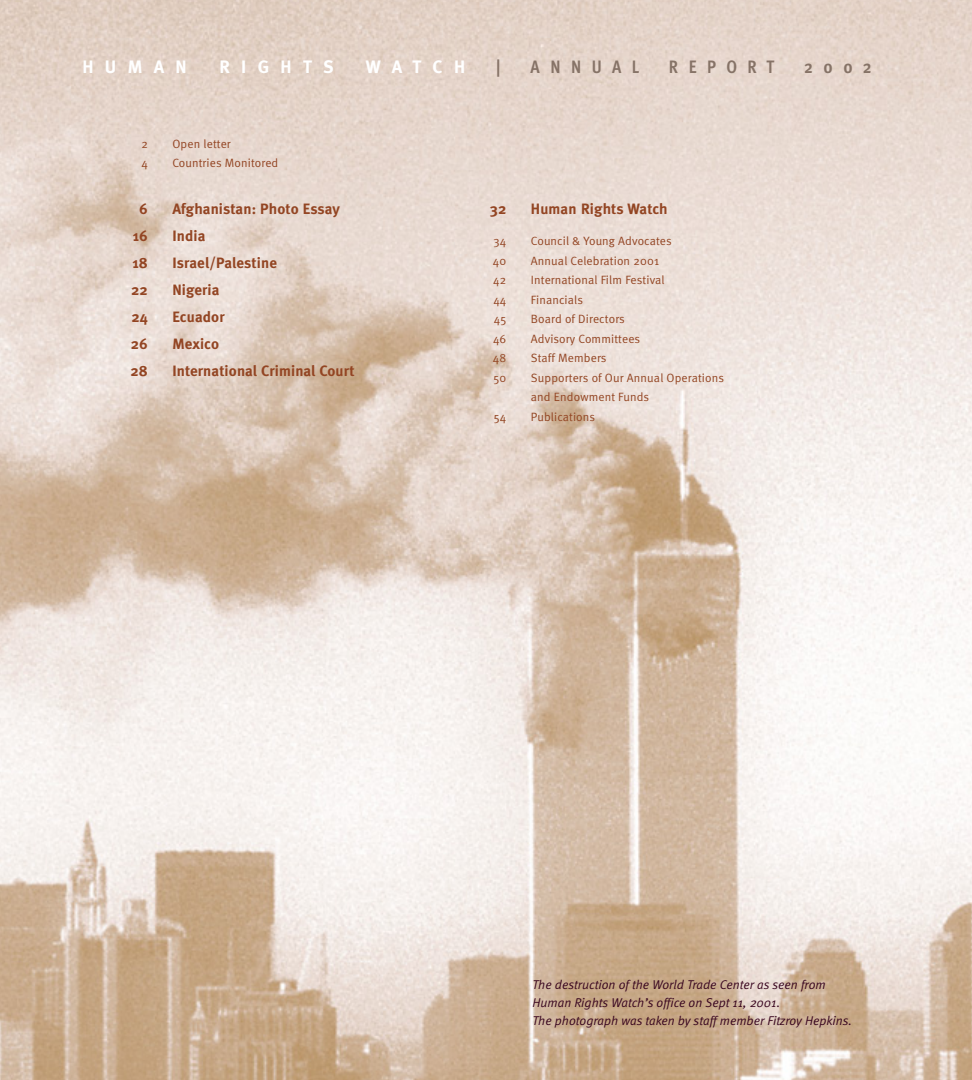
<style>
.page{position:relative;width:972px;height:1080px;background:#fff}
.page>*{position:absolute;margin:0;border:0;box-sizing:border-box;transform-origin:0 0}
.t1{font:700 18px "Meta Cond";letter-spacing:.585em;color:#867367}
.t2{font:700 18px "Meta";letter-spacing:.63em;color:#fff}
.t3{font:700 15px "Meta";letter-spacing:.01em;color:#934523}
.t4{font:italic 12.75px/18px "Meta Normal";color:#39061f}
.t5{font:12px/19.5px "Meta Normal";letter-spacing:.01em;color:#934523}
</style>
<div class="page">
<img style="left:0;top:0;width:972px;height:1080px">
<h1 class="t2" style="left:82px;top:61px;width:106px">HUMAN</h1>
<h1 class="t2" style="left:220px;top:61px;width:116px">RIGHTS</h1>
<h1 class="t2" style="left:366px;top:61px;width:101px">WATCH</h1>
<h1 class="t1" style="left:496px;top:61px;width:6px">|</h1>
<h1 class="t1" style="left:531px;top:61px;width:110px">ANNUAL</h1>
<h1 class="t1" style="left:669px;top:61px;width:107px">REPORT</h1>
<h1 class="t1" style="left:804px;top:61px;width:69px">2002</h1>
<p class="t5" style="left:141px;top:135px;width:8px">2</p>
<p class="t5" style="left:172px;top:135px;width:60px">Open letter</p>
<p class="t5" style="left:141px;top:154px;width:8px">4</p>
<p class="t5" style="left:172px;top:154px;width:107px">Countries Monitored</p>
<p class="t3" style="left:139px;top:203px;width:10px">6</p>
<p class="t3" style="left:172px;top:203px;width:169px">Afghanistan: Photo Essay</p>
<p class="t3" style="left:133px;top:230px;width:17px">16</p>
<p class="t3" style="left:172px;top:230px;width:35px">India</p>
<p class="t3" style="left:132px;top:257px;width:17px">18</p>
<p class="t3" style="left:172px;top:257px;width:106px">Israel/Palestine</p>
<p class="t3" style="left:131px;top:284px;width:18px">22</p>
<p class="t3" style="left:172px;top:284px;width:49px">Nigeria</p>
<p class="t3" style="left:131px;top:311px;width:18px">24</p>
<p class="t3" style="left:172px;top:311px;width:54px">Ecuador</p>
<p class="t3" style="left:131px;top:338px;width:19px">26</p>
<p class="t3" style="left:172px;top:338px;width:48px">Mexico</p>
<p class="t3" style="left:130px;top:365px;width:19px">28</p>
<p class="t3" style="left:172px;top:365px;width:184px">International Criminal Court</p>
<p class="t3" style="left:490px;top:203px;width:18px">32</p>
<p class="t3" style="left:531px;top:203px;width:138px">Human Rights Watch</p>
<p class="t5" style="left:494px;top:232px;width:14px">34</p>
<p class="t5" style="left:531px;top:232px;width:142px">Council &amp; Young Advocates</p>
<p class="t5" style="left:493px;top:252px;width:15px">40</p>
<p class="t5" style="left:531px;top:252px;width:130px">Annual Celebration 2001</p>
<p class="t5" style="left:493px;top:271px;width:15px">42</p>
<p class="t5" style="left:531px;top:271px;width:135px">International Film Festival</p>
<p class="t5" style="left:493px;top:291px;width:14px">44</p>
<p class="t5" style="left:531px;top:291px;width:54px">Financials</p>
<p class="t5" style="left:494px;top:310px;width:14px">45</p>
<p class="t5" style="left:531px;top:310px;width:95px">Board of Directors</p>
<p class="t5" style="left:493px;top:330px;width:15px">46</p>
<p class="t5" style="left:531px;top:330px;width:111px">Advisory Committees</p>
<p class="t5" style="left:493px;top:349px;width:15px">48</p>
<p class="t5" style="left:531px;top:349px;width:77px">Staff Members</p>
<p class="t5" style="left:494px;top:369px;width:14px">50</p>
<p class="t5" style="left:531px;top:369px;width:195px">Supporters of Our Annual Operations and Endowment Funds</p>
<p class="t5" style="left:494px;top:408px;width:14px">54</p>
<p class="t5" style="left:531px;top:408px;width:66px">Publications</p>
<p class="t4" style="left:532px;top:976px;width:321px">The destruction of the World Trade Center as seen from<br>Human Rights Watch’s office on Sept 11, 2001.<br>The photograph was taken by staff member Fitzroy Hepkins.</p>
</div>
